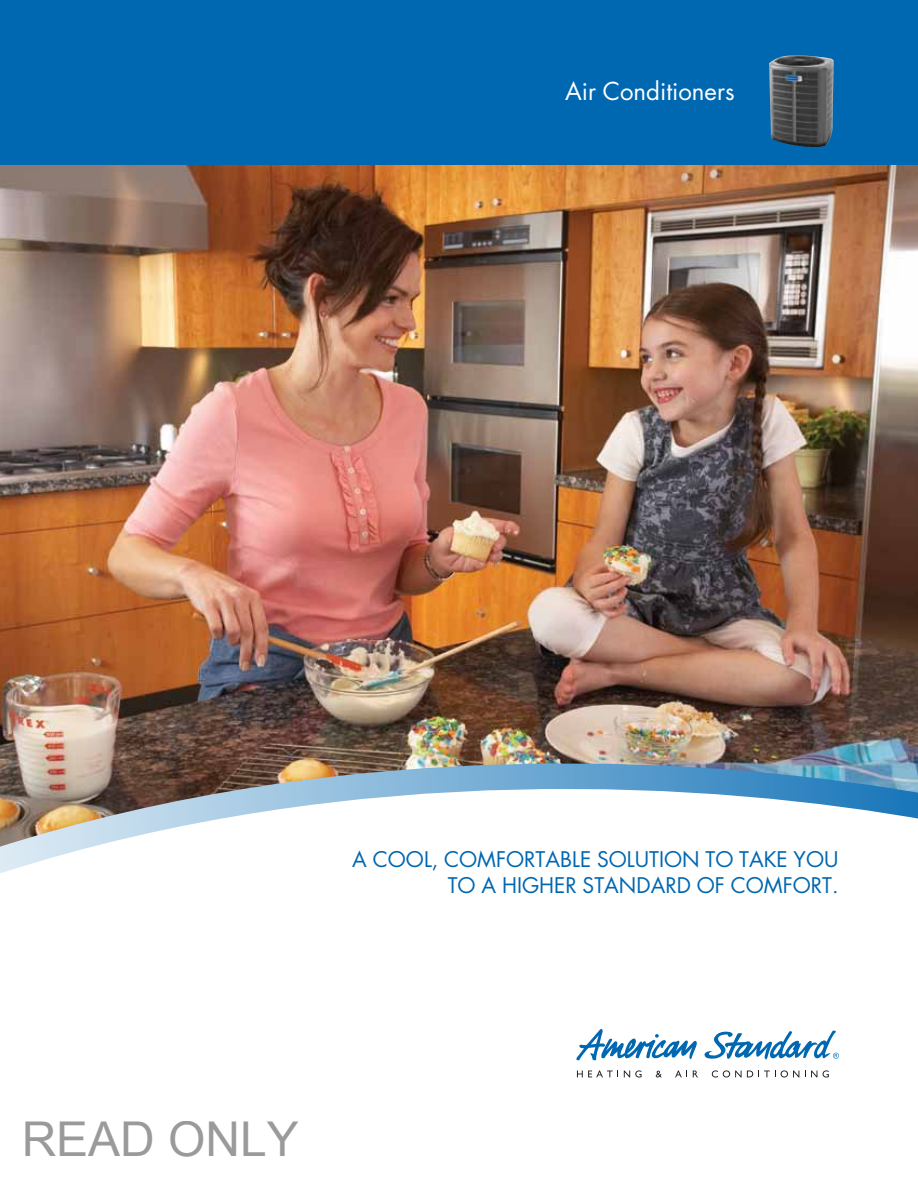
<style>
.page{position:relative;width:918px;height:1188px;background:#fff}
.page>*{position:absolute;margin:0;border:0;box-sizing:border-box;transform-origin:0 0}
.t1{font:48px "Arial";color:rgb(0 0 0/.4)}
.t2{font:24px "Futura";color:#fff}
.t3{font:21px/25.5px "Futura";color:#0067b1;text-align:right}
</style>
<div class="page">
<img style="left:0;top:164px;width:918px;height:582px">
<div style="left:0;top:0;width:918px;height:164px;background:#0067b1"></div>
<svg style="left:577px;top:1070px;width:41px;height:7px"></svg>
<svg style="left:624px;top:1070px;width:18px;height:8px"></svg>
<svg style="left:656px;top:1071px;width:6px;height:7px"></svg>
<svg style="left:675px;top:1070px;width:12px;height:7px"></svg>
<svg style="left:693px;top:1071px;width:5px;height:6px"></svg>
<svg style="left:712px;top:1070px;width:87px;height:8px"></svg>
<svg style="left:805px;top:1071px;width:12px;height:6px"></svg>
<svg style="left:823px;top:1070px;width:6px;height:8px"></svg>
<svg style="left:576px;top:1029px;width:263px;height:32px"></svg>
<img style="left:769px;top:56px;width:65px;height:91px">
<img style="left:0;top:746px;width:918px;height:127px">
<p class="t2" style="left:565px;top:76px;width:171px">AIR CONDITIONERS</p>
<p class="t3" style="left:352px;top:847px;width:488px">A COOL, COMFORTABLE SOLUTION TO TAKE YOU<br>TO A HIGHER STANDARD OF COMFORT.</p>
<h1 class="t1" style="left:22px;top:1108px;width:279px">READ ONLY</h1>
</div>
